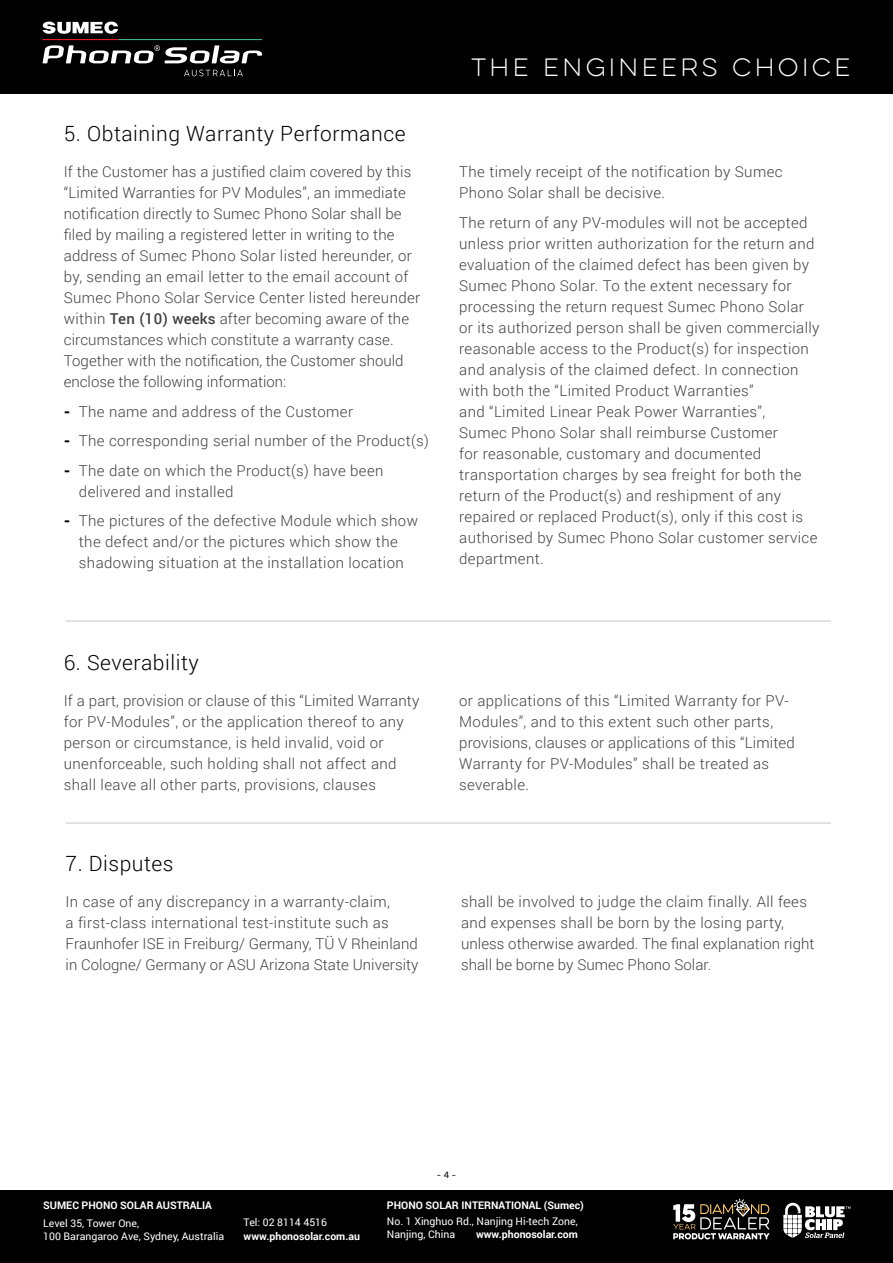
<style>
.page{position:relative;width:893px;height:1263px;background:#fff}
.page>*{position:absolute;margin:0;border:0;box-sizing:border-box;transform-origin:0 0}
.t1{font:100 22.5px "Eveleth Clean";letter-spacing:.15em;color:#fff}
.t2{font:300 21px "Roboto";letter-spacing:.025em;color:#000}
.t3{font:300 15px/21px "Roboto";letter-spacing:.025em;color:#414042}
.t4{font:300 15px/21px "Roboto";letter-spacing:.005em;color:#414042}
.t5{font:10.5px/13.5px "Roboto";color:#fff}
.t6{font:700 10.5px "Roboto";color:#fff}
.t7{font:9px "Rubik";color:#000}
.s1{font-weight:500}
.s2{font-weight:900;color:#000}
</style>
<div class="page">
<div style="left:0;top:0;width:893px;height:94px;background:#000"></div>
<svg style="left:43px;top:45px;width:219px;height:18px"></svg>
<svg style="left:42px;top:22px;width:76px;height:12px"></svg>
<hr style="left:43px;top:39px;width:76px;height:1px;background:#ed1d24">
<hr style="left:119px;top:39px;width:143px;height:1px;background:#3fba8d">
<svg style="left:184px;top:70px;width:59px;height:6px"></svg>
<div style="left:0;top:1191px;width:893px;height:72px;background:#000"></div>
<svg style="left:673px;top:1199px;width:97px;height:40px"></svg>
<svg style="left:783px;top:1203px;width:67px;height:35px"></svg>
<hr style="left:66px;top:621px;width:765px;height:1px;background:#c7c8ca">
<hr style="left:66px;top:823px;width:765px;height:1px;background:#c7c8ca">
<h2 class="t2" style="left:64px;top:119px;width:343px">5. Obtaining Warranty Performance</h2>
<p class="t3" style="left:64px;top:161px;width:358px">If the Customer has a justified claim covered by this “Limited Warranties for PV Modules”, an immediate notification directly to Sumec Phono Solar shall be filed by mailing a registered letter in writing to the address of Sumec Phono Solar listed hereunder, or by, sending an email letter to the email account of Sumec Phono Solar Service Center listed hereunder within <span class="s1">Ten (10) weeks</span> after becoming aware of the circumstances which constitute a warranty case.<br>Together with the notification, the Customer should enclose the following information:</p>
<p class="t3" style="left:64px;top:400px;width:291px"><span class="s2">-</span> The name and address of the Customer</p>
<p class="t3" style="left:64px;top:430px;width:367px"><span class="s2">-</span> The corresponding serial number of the Product(s)</p>
<p class="t3" style="left:79px;top:459px;width:306px;text-indent:-15px"><span class="s2">-</span> The date on which the Product(s) have been delivered and installed</p>
<p class="t3" style="left:64px;top:510px;width:356px;text-align:center"><span class="s2">-</span> The pictures of the defective Module which show the defect and/or the pictures which show the shadowing situation at the installation location</p>
<h1 class="t1" style="left:471px;top:52px;width:381px">THE ENGINEERS CHOICE</h1>
<p class="t3" style="left:459px;top:161px;width:325px">The timely receipt of the notification by Sumec<br>Phono Solar shall be decisive.</p>
<p class="t3" style="left:459px;top:211px;width:362px">The return of any PV-modules will not be accepted unless prior written authorization for the return and evaluation of the claimed defect has been given by Sumec Phono Solar. To the extent necessary for processing the return request Sumec Phono Solar or its authorized person shall be given commercially reasonable access to the Product(s) for inspection and analysis of the claimed defect. In connection with both the “Limited Product Warranties”<br>and “Limited Linear Peak Power Warranties”,<br>Sumec Phono Solar shall reimburse Customer<br>for reasonable, customary and documented transportation charges by sea freight for both the return of the Product(s) and reshipment of any repaired or replaced Product(s), only if this cost is authorised by Sumec Phono Solar customer service department.</p>
<h2 class="t2" style="left:64px;top:647px;width:137px">6. Severability</h2>
<p class="t3" style="left:64px;top:689px;width:357px">If a part, provision or clause of this “Limited Warranty for PV-Modules”, or the application thereof to any person or circumstance, is held invalid, void or unenforceable, such holding shall not affect and shall leave all other parts, provisions, clauses</p>
<p class="t3" style="left:459px;top:689px;width:337px">or applications of this “Limited Warranty for PV-Modules”, and to this extent such other parts, provisions, clauses or applications of this “Limited Warranty for PV-Modules” shall be treated as severable.</p>
<h2 class="t2" style="left:66px;top:849px;width:110px">7. Disputes</h2>
<p class="t4" style="left:66px;top:891px;width:355px">In case of any discrepancy in a warranty-claim,<br>a first-class international test-institute such as Fraunhofer ISE in Freiburg/ Germany, TÜ V Rheinland in Cologne/ Germany or ASU Arizona State University</p>
<p class="t3" style="left:461px;top:891px;width:355px">shall be involved to judge the claim finally. All fees and expenses shall be born by the losing party, unless otherwise awarded. The final explanation right shall be borne by Sumec Phono Solar.</p>
<p class="t6" style="left:43px;top:1198px;width:170px">SUMEC PHONO SOLAR AUSTRALIA</p>
<p class="t5" style="left:43px;top:1216px;width:182px">Level 35, Tower One,<br>100 Barangaroo Ave, Sydney, Australia</p>
<p class="t5" style="left:244px;top:1215px;width:85px">Tel: 02 8114 4516</p>
<p class="t6" style="left:244px;top:1228px;width:118px">www.phonosolar.com.au</p>
<p class="t7" style="left:437px;top:1169px;width:21px">- 4 -</p>
<p class="t6" style="left:387px;top:1198px;width:198px">PHONO SOLAR INTERNATIONAL (Sumec)</p>
<p class="t5" style="left:387px;top:1214px;width:192px">No. 1 Xinghuo Rd., Nanjing Hi-tech Zone,<br>Nanjing, China</p>
<p class="t6" style="left:476px;top:1227px;width:103px">www.phonosolar.com</p>
</div>
